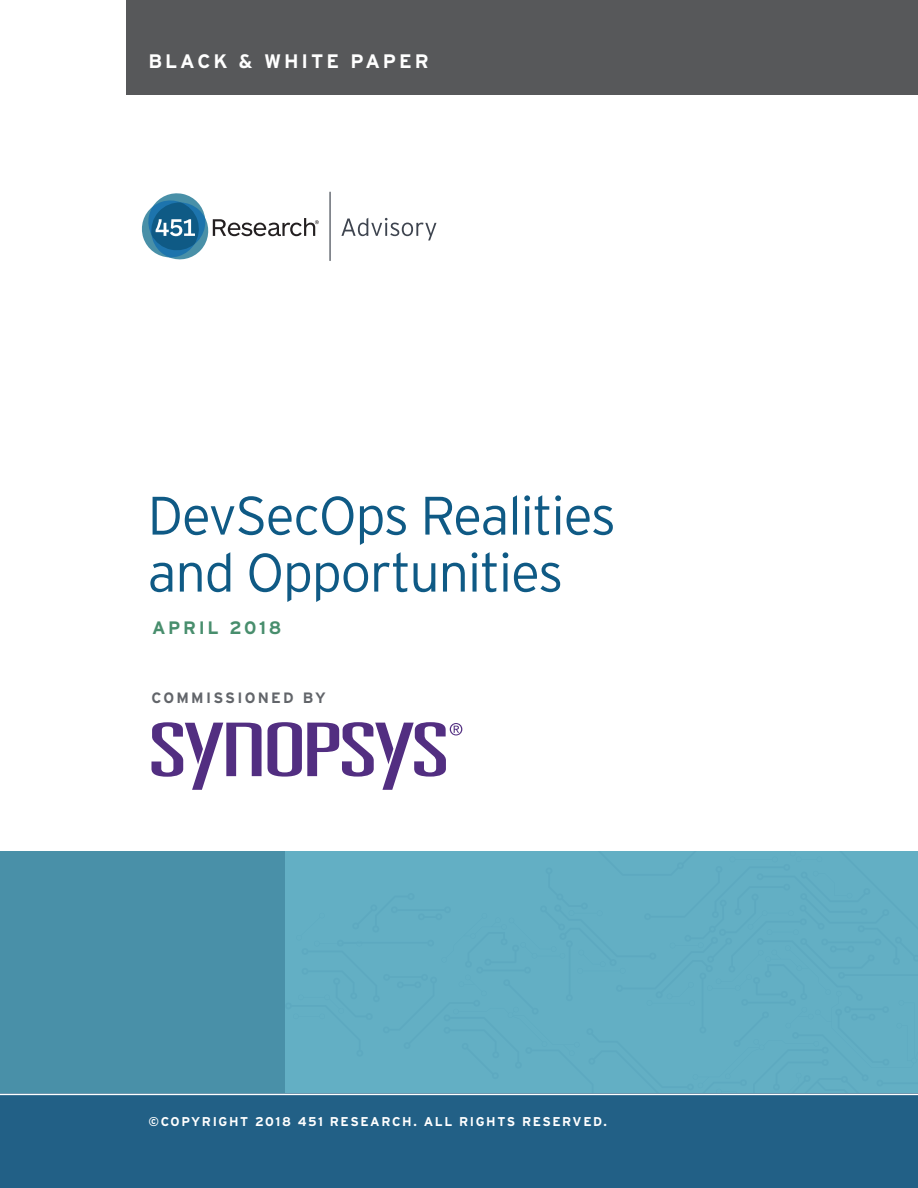
<style>
.page{position:relative;width:918px;height:1188px;background:#fff}
.page>*{position:absolute;margin:0;border:0;box-sizing:border-box;transform-origin:0 0}
.Cover_Title{font:300 54px/57px "Interstate";letter-spacing:-.025em;color:#0f5a85}
.Footer_VotE{font:700 19.5px "Interstate";letter-spacing:.15em;color:#fff}
.Cover_Date{font:700 18px "Interstate";letter-spacing:.15em;color:#488e6d}
.Cover_Title-2{font:700 15px "Interstate";letter-spacing:.15em;color:#62656a}
.Footer_VotE-2{font:700 12.75px "Interstate";letter-spacing:.125em;color:#fff}
</style>
<div class="page">
<div style="left:0;top:851px;width:918px;height:243px;background:#4990a8"></div>
<div style="left:285px;top:851px;width:633px;height:243px;background:#63afc4"></div>
<div style="left:0;top:1094px;width:918px;height:94px;background:#226086"></div>
<hr style="left:0;top:1094px;width:918px;height:1px;background:#fff">
<div style="left:126px;top:0;width:792px;height:94px;background:#57585a"></div>
<svg style="left:152px;top:722px;width:110px;height:68px"></svg>
<svg style="left:268px;top:722px;width:194px;height:68px"></svg>
<hr style="left:329px;top:192px;width:2px;height:69px;background:#3e444f">
<svg style="left:142px;top:193px;width:177px;height:67px"></svg>
<svg style="left:341px;top:218px;width:95px;height:22px"></svg>
<p class="Footer_VotE" style="left:148px;top:49px;width:282px">BLACK &amp; WHITE PAPER</p>
<p class="Cover_Title" style="left:148px;top:487px;width:470px">DevSecOps Realities and Opportunities</p>
<p class="Cover_Date" style="left:152px;top:616px;width:131px">APRIL 2018</p>
<p class="Cover_Title-2" style="left:152px;top:689px;width:176px">COMMISSIONED BY</p>
<p class="Footer_VotE-2" style="left:148px;top:1114px;width:460px">©COPYRIGHT 2018 451 RESEARCH. ALL RIGHTS RESERVED.</p>
</div>
